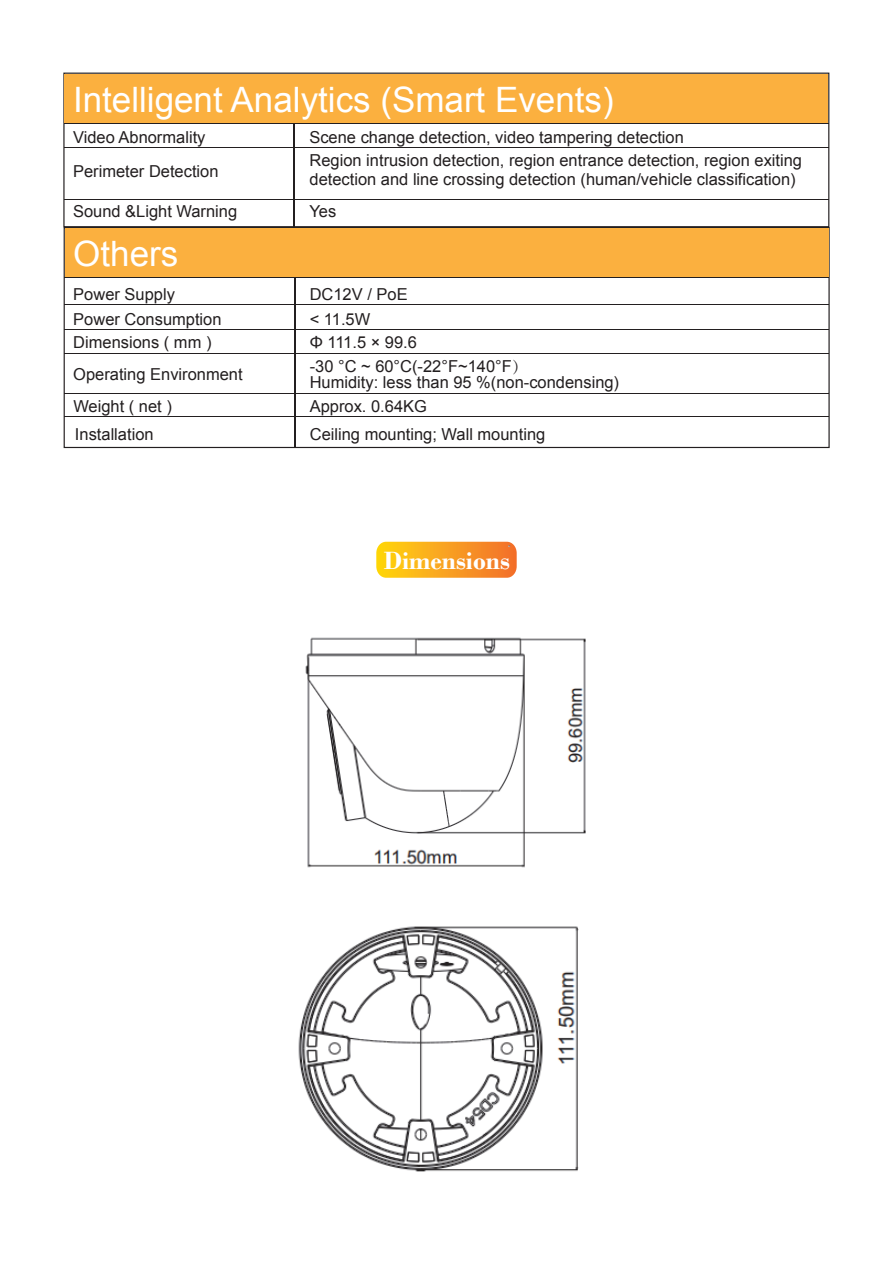
<style>
.page{position:relative;width:893px;height:1263px;background:#fff}
.page>*{position:absolute;margin:0;border:0;box-sizing:border-box;transform-origin:0 0}
.t1{font:34.95px "Arial";color:#fff}
.t2{font:700 26.25px "Bodoni";color:#fff}
.t3{font:16.5px/22.4px "Arial";color:#231f20}
.s1{font-family:"Adobe Song Std";font-weight:300}
</style>
<div class="page">
<hr style="left:64px;top:329px;width:764px;height:1px;background:#231f20">
<hr style="left:65px;top:353px;width:764px;height:1px;background:#231f20">
<hr style="left:64px;top:393px;width:764px;height:1px;background:#231f20">
<hr style="left:64px;top:416px;width:764px;height:1px;background:#231f20">
<hr style="left:64px;top:304px;width:764px;height:1px;background:#231f20">
<div style="left:65px;top:228px;width:764px;height:50px;background:#fbb03f"></div>
<hr style="left:64px;top:277px;width:765px;height:1px;background:#231f20">
<hr style="left:294px;top:278px;width:1px;height:169px;background:#231f20">
<hr style="left:64px;top:147px;width:764px;height:1px;background:#231f20">
<hr style="left:64px;top:199px;width:765px;height:1px;background:#231f20">
<div style="left:63px;top:73px;width:766px;height:154px;border:1px solid #231f20"></div>
<div style="left:64px;top:74px;width:764px;height:49px;background:#fbb03f"></div>
<hr style="left:64px;top:123px;width:764px;height:1px;background:#231f20">
<hr style="left:294px;top:123px;width:1px;height:104px;background:#231f20">
<svg style="left:376px;top:542px;width:141px;height:36px;background:#f8a424"></svg>
<img style="left:305px;top:637px;width:281px;height:231px">
<img style="left:298px;top:926px;width:281px;height:246px">
<h1 class="t1" style="left:73px;top:77px;width:542px">Intelligent Analytics (Smart Events)</h1>
<p class="t3" style="left:73px;top:126px;width:134px">Video Abnormality</p>
<p class="t3" style="left:309px;top:126px;width:376px">Scene change detection, video tampering detection</p>
<p class="t3" style="left:73px;top:160px;width:147px">Perimeter Detection</p>
<p class="t3" style="left:73px;top:201px;width:166px">Sound &amp;Light Warning</p>
<h1 class="t1" style="left:73px;top:231px;width:107px">Others</h1>
<p class="t3" style="left:73px;top:283px;width:103px">Power Supply</p>
<p class="t3" style="left:73px;top:308px;width:150px">Power Consumption<br>Dimensions ( mm )</p>
<p class="t3" style="left:73px;top:363px;width:171px">Operating Environment</p>
<p class="t3" style="left:310px;top:150px;width:494px;line-height:19.8px">Region intrusion detection, region entrance detection, region exiting detection and line crossing detection (human/vehicle classification)</p>
<p class="t3" style="left:309px;top:201px;width:28px">Yes</p>
<p class="t3" style="left:310px;top:283px;width:99px">DC12V / PoE</p>
<p class="t3" style="left:310px;top:308px;width:109px;line-height:23.2px">&lt; 11.5W<br>Φ 111.5 × 99.6</p>
<p class="t3" style="left:310px;top:358px;width:311px;line-height:16.4px">-30 °C ~ 60°C(-22°F~140°F<span class="s1">）<br></span>Humidity: less than 95 %(non-condensing)</p>
<p class="t3" style="left:73px;top:395px;width:100px">Weight ( net )</p>
<p class="t3" style="left:310px;top:395px;width:119px">Approx. 0.64KG</p>
<p class="t3" style="left:75px;top:423px;width:80px">Installation</p>
<p class="t3" style="left:310px;top:423px;width:237px">Ceiling mounting; Wall mounting</p>
<h2 class="t2" style="left:384px;top:545px;width:128px">Dimensions</h2>
</div>
